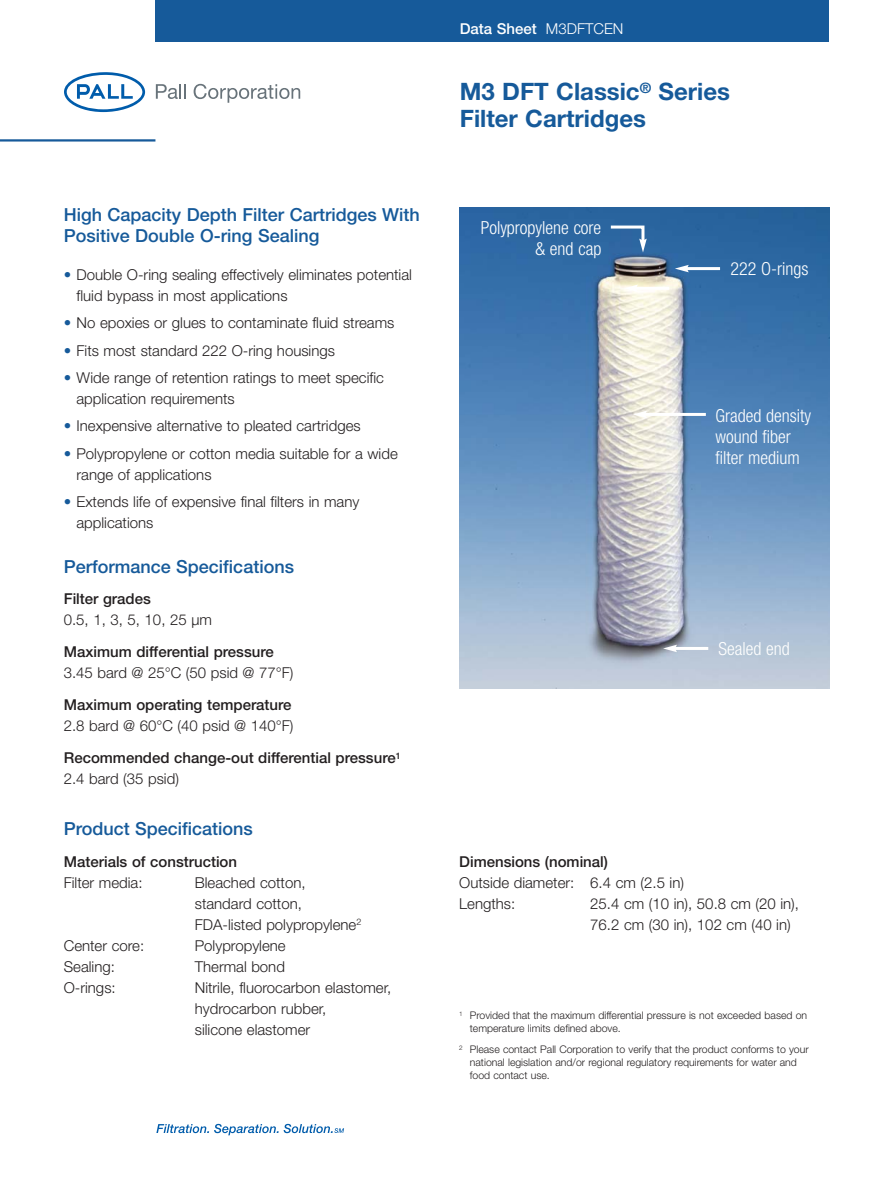
<style>
.page{position:relative;width:893px;height:1187px;background:#fff}
.page>*{position:absolute;margin:0;border:0;box-sizing:border-box;transform-origin:0 0}
.t1{font:700 24px/27px "Helvetica Neue LT Std";color:#165a9a}
.t2{font:500 18px/21px "Helvetica Neue LT Std";color:#165a9a}
.t3{font:300 condensed 18px/21px "Helvetica Neue LT Std";color:#fff;text-align:right}
.t4{font:300 15px/21px "Helvetica Neue LT Std";color:#231f20}
.t5{font:500 15px/31.8px "Helvetica Neue LT Std";color:#231f20}
.t6{font:500 15px "Helvetica Neue LT Std";color:#fff}
.t7{font:300 10.5px/12.8px "Helvetica Neue LT Std";color:#231f20}
.s1{color:#165a9a}
.s2{font-weight:300}
</style>
<div class="page">
<div style="left:156px;top:0;width:673px;height:42px;background:#165a9a"></div>
<svg style="left:156px;top:1123px;width:188px;height:12px"></svg>
<hr style="left:0;top:139px;width:155px;height:2px;background:#165a9a">
<img style="left:459px;top:208px;width:370px;height:480px">
<hr style="left:635px;top:287px;width:34px;height:3px;background:#fff">
<svg style="left:624px;top:284px;width:14px;height:8px"></svg>
<hr style="left:644px;top:413px;width:62px;height:3px;background:#fff">
<svg style="left:633px;top:410px;width:14px;height:8px"></svg>
<hr style="left:686px;top:267px;width:34px;height:3px;background:#fff">
<svg style="left:675px;top:265px;width:14px;height:7px"></svg>
<svg style="left:608px;top:224px;width:39px;height:28px"></svg>
<hr style="left:674px;top:647px;width:34px;height:3px;background:#fff">
<svg style="left:663px;top:644px;width:14px;height:8px"></svg>
<svg style="left:156px;top:84px;width:30px;height:15px"></svg>
<svg style="left:194px;top:84px;width:106px;height:19px"></svg>
<svg style="left:64px;top:72px;width:81px;height:40px"></svg>
<p class="t2" style="left:64px;top:206px;width:358px">High Capacity Depth Filter Cartridges With<br>Positive Double O-ring Sealing</p>
<p class="t4" style="left:77px;top:265px;width:337px;text-indent:-13px"><span class="s1">•</span> Double O-ring sealing effectively eliminates potential fluid bypass in most applications</p>
<p class="t4" style="left:64px;top:314px;width:332px"><span class="s1">•</span> No epoxies or glues to contaminate fluid streams</p>
<p class="t4" style="left:64px;top:341px;width:273px"><span class="s1">•</span> Fits most standard 222 O-ring housings</p>
<p class="t4" style="left:77px;top:368px;width:309px;text-indent:-13px"><span class="s1">•</span> Wide range of retention ratings to meet specific application requirements</p>
<p class="t4" style="left:64px;top:417px;width:298px"><span class="s1">•</span> Inexpensive alternative to pleated cartridges</p>
<p class="t4" style="left:77px;top:444px;width:323px;text-indent:-13px"><span class="s1">•</span> Polypropylene or cotton media suitable for a wide range of applications</p>
<p class="t4" style="left:77px;top:493px;width:284px;text-indent:-13px"><span class="s1">•</span> Extends life of expensive final filters in many applications</p>
<p class="t2" style="left:64px;top:557px;width:232px">Performance Specifications</p>
<p class="t5" style="left:64px;top:584px;width:89px">Filter grades</p>
<p class="t4" style="left:64px;top:611px;width:150px">0.5, 1, 3, 5, 10, 25 μm</p>
<p class="t5" style="left:64px;top:637px;width:212px">Maximum differential pressure</p>
<p class="t4" style="left:64px;top:664px;width:231px">3.45 bard @ 25°C (50 psid @ 77°F)</p>
<p class="t5" style="left:64px;top:690px;width:229px">Maximum operating temperature</p>
<p class="t5" style="left:64px;top:711px;width:338px"><span class="s2">2.8 bard @ 60°C (40 psid @ 140°F)<br></span>Recommended change-out differential pressure<sup>1</sup></p>
<p class="t4" style="left:64px;top:769px;width:117px">2.4 bard (35 psid)</p>
<p class="t2" style="left:64px;top:819px;width:191px">Product Specifications</p>
<p class="t5" style="left:64px;top:846px;width:175px">Materials of construction</p>
<p class="t4" style="left:64px;top:873px;width:80px">Filter media:</p>
<p class="t4" style="left:195px;top:873px;width:168px">Bleached cotton, standard cotton,<br>FDA-listed polypropylene<sup>2</sup></p>
<p class="t4" style="left:64px;top:936px;width:82px">Center core:</p>
<p class="t4" style="left:195px;top:936px;width:92px">Polypropylene</p>
<p class="t4" style="left:64px;top:957px;width:53px">Sealing:</p>
<p class="t4" style="left:195px;top:957px;width:92px">Thermal bond</p>
<p class="t4" style="left:64px;top:978px;width:53px">O-rings:</p>
<p class="t4" style="left:195px;top:978px;width:198px">Nitrile, fluorocarbon elastomer, hydrocarbon rubber,<br>silicone elastomer</p>
<p class="t6" style="left:460px;top:23px;width:165px">Data Sheet <span class="s2">M3DFTCEN</span></p>
<h1 class="t1" style="left:460px;top:81px;width:272px">M3 DFT Classic<sup>®</sup> Series<br>Filter Cartridges</h1>
<p class="t3" style="left:481px;top:218px;width:122px">Polypropylene core &amp; end cap</p>
<p class="t3" style="left:730px;top:260px;width:79px">222 O-rings</p>
<p class="t3" style="left:715px;top:406px;width:97px;text-align:left">Graded density wound fiber filter medium</p>
<p class="t3" style="left:719px;top:640px;width:73px">Sealed end</p>
<p class="t5" style="left:459px;top:847px;width:150px">Dimensions (nominal)</p>
<p class="t4" style="left:459px;top:873px;width:226px">Outside diameter: 6.4 cm (2.5 in)<br>Lengths:</p>
<p class="t4" style="left:590px;top:894px;width:210px">25.4 cm (10 in), 50.8 cm (20 in),<br>76.2 cm (30 in), 102 cm (40 in)</p>
<p class="t7" style="left:470px;top:1009px;width:339px;text-indent:-11px"><sup>1</sup> Provided that the maximum differential pressure is not exceeded based on temperature limits defined above.</p>
<p class="t7" style="left:470px;top:1043px;width:340px;text-indent:-11px"><sup>2</sup> Please contact Pall Corporation to verify that the product conforms to your national legislation and/or regional regulatory requirements for water and food contact use.</p>
</div>
